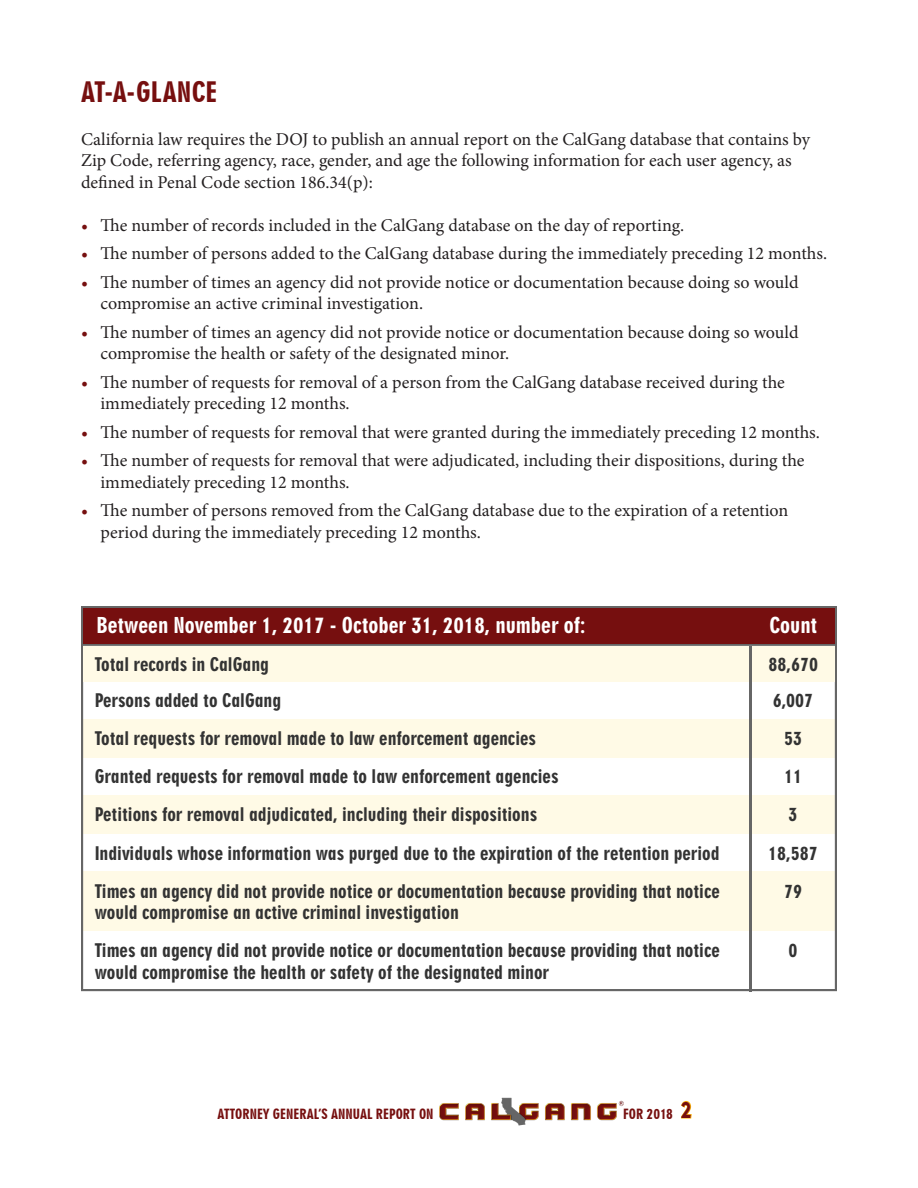
<style>
.page{position:relative;width:918px;height:1188px;background:#fff}
.page>*{position:absolute;margin:0;border:0;box-sizing:border-box;transform-origin:0 0}
.t1{font:27px "Geometric 706 BT Black Condensed B";color:#760f0f}
.t2{font:21px "Geometric 706 BT Black Condensed B";color:#fff}
.t3{font:18px/21.6px "Minion Pro";color:#231f20}
.t4{font:18px/38.1px "Geometric 706 BT Black Condensed B";color:#333}
.t5{font:13.5px "Geometric 706 BT Black Condensed B";color:#760f0f}
.s1{color:#760f0f}
.s2{font-family:"Geometric 415 BT Black A";font-size:22.5px}
</style>
<div class="page">
<svg style="left:81px;top:644px;width:756px;height:347px"></svg>
<div style="left:81px;top:606px;width:756px;height:38px;background:#666"></div>
<div style="left:83px;top:646px;width:752px;height:36px;background:#fffae6"></div>
<div style="left:83px;top:608px;width:752px;height:36px;background:#760f0f"></div>
<hr style="left:749px;top:646px;width:2px;height:345px;background:#666">
<img style="left:439px;top:1097px;width:185px;height:29px">
<svg style="left:681px;top:1101px;width:11px;height:18px"></svg>
<h1 class="t1" style="left:81px;top:75px;width:138px">AT-A-GLANCE</h1>
<p class="t3" style="left:81px;top:128px;width:731px">California law requires the DOJ to publish an annual report on the CalGang database that contains by<br>Zip Code, referring agency, race, gender, and age the following information for each user agency, as defned in Penal Code section 186.34(p):</p>
<p class="t3" style="left:81px;top:215px;width:605px"><span class="s1">•</span> Te number of records included in the CalGang database on the day of reporting.</p>
<p class="t3" style="left:81px;top:243px;width:748px"><span class="s1">•</span> Te number of persons added to the CalGang database during the immediately preceding 12 months.</p>
<p class="t3" style="left:100px;top:271px;width:700px;text-indent:-19px"><span class="s1">•</span> Te number of times an agency did not provide notice or documentation because doing so would compromise an active criminal investigation.</p>
<p class="t3" style="left:100px;top:321px;width:700px;text-indent:-19px"><span class="s1">•</span> Te number of times an agency did not provide notice or documentation because doing so would compromise the health or safety of the designated minor.</p>
<p class="t3" style="left:100px;top:371px;width:686px;text-indent:-19px"><span class="s1">•</span> Te number of requests for removal of a person from the CalGang database received during the immediately preceding 12 months.</p>
<p class="t3" style="left:81px;top:421px;width:740px"><span class="s1">•</span> Te number of requests for removal that were granted during the immediately preceding 12 months.</p>
<p class="t3" style="left:100px;top:450px;width:706px;text-indent:-19px"><span class="s1">•</span> Te number of requests for removal that were adjudicated, including their dispositions, during the immediately preceding 12 months.</p>
<p class="t3" style="left:100px;top:500px;width:689px;text-indent:-19px"><span class="s1">•</span> Te number of persons removed from the CalGang database due to the expiration of a retention period during the immediately preceding 12 months.</p>
<p class="t2" style="left:96px;top:613px;width:490px">Between November 1, 2017 - October 31, 2018, number of:</p>
<p class="t2" style="left:769px;top:613px;width:50px">Count</p>
<p class="t4" style="left:95px;top:645px;width:176px">Total records in CalGang</p>
<p class="t4" style="left:95px;top:682px;width:627px">Persons added to CalGang<br>Total requests for removal made to law enforcement agencies<br>Granted requests for removal made to law enforcement agencies<br>Petitions for removal adjudicated, including their dispositions<br>Individuals whose information was purged due to the expiration of the retention period Times an agency did not provide notice or documentation because providing that notice</p>
<p class="t4" style="left:95px;top:894px;width:627px">would compromise an active criminal investigation<br>Times an agency did not provide notice or documentation because providing that notice</p>
<p class="t4" style="left:95px;top:953px;width:456px">would compromise the health or safety of the designated minor</p>
<p class="t5" style="left:217px;top:1106px;width:218px">ATTORNEY GENERAL’S ANNUAL REPORT ON</p>
<p class="t5" style="left:623px;top:1106px;width:70px">FOR 2018 <span class="s2">2</span></p>
<p class="t4" style="left:769px;top:645px;width:51px">88,670</p>
<p class="t4" style="left:768px;top:682px;width:51px;text-align:center">6,007<br>53<br>11<br>3<br>18,587<br>79</p>
<p class="t4" style="left:788px;top:932px;width:10px">0</p>
</div>
